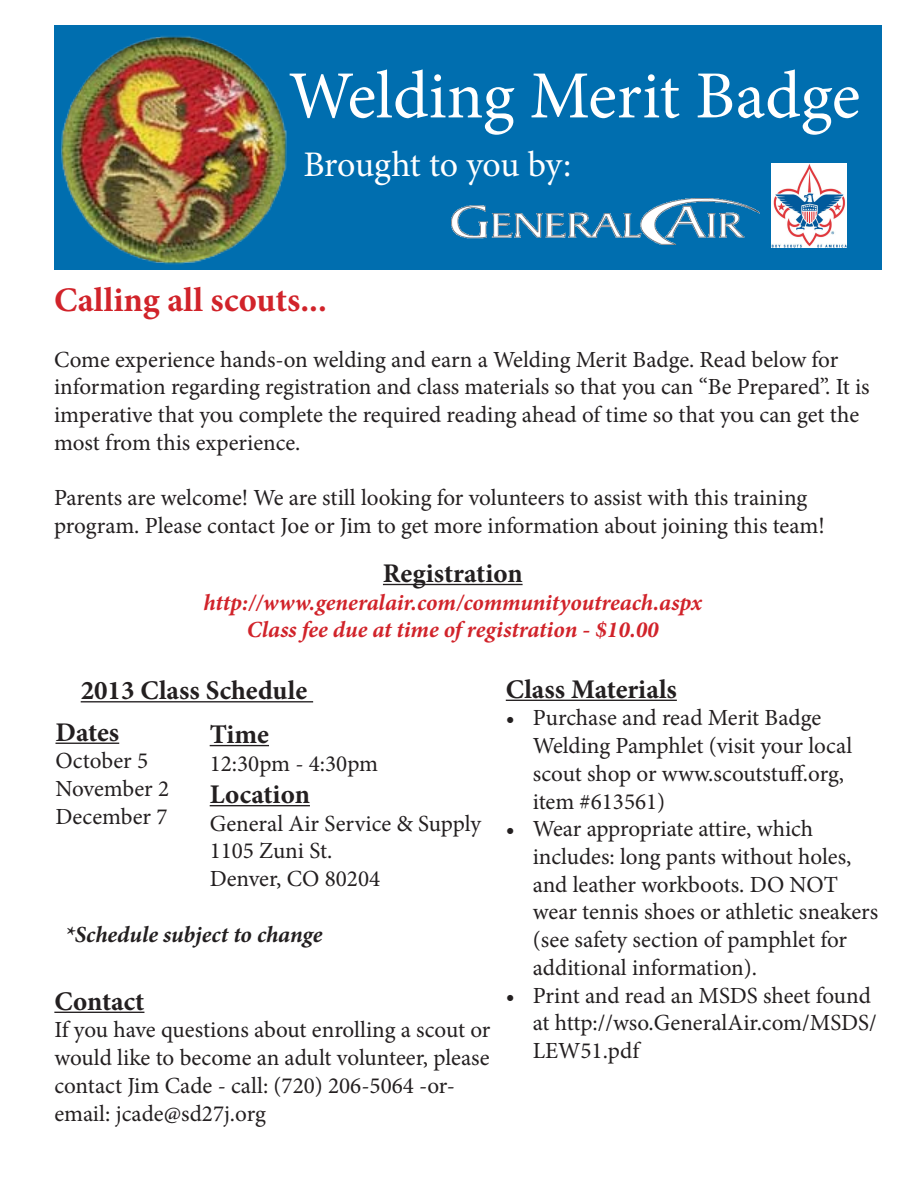
<style>
.page{position:relative;width:918px;height:1188px;background:#fff}
.page>*{position:absolute;margin:0;border:0;box-sizing:border-box;transform-origin:0 0}
.t1{font:67.35px "Minion Pro";color:#fff}
.t2{font:36px "Minion Pro";letter-spacing:-.01em;color:#fff}
.t3{font:700 34.5px "Minion Pro";letter-spacing:.005em;color:#d1232a}
.t4{font:700 27px "Minion Pro";color:#231f20}
.t5{font:23.1px/27.8px "Minion Pro";color:#231f20}
.t6{font:italic 700 23.1px "Minion Pro";letter-spacing:-.005em;color:#d1232a}
.t7{font:italic 700 23.1px "Minion Pro";letter-spacing:-.005em;color:#231f20}
</style>
<div class="page">
<div style="left:54px;top:25px;width:828px;height:245px;background:#006eaf"></div>
<img style="left:771px;top:164px;width:76px;height:84px">
<hr style="left:383px;top:584px;width:140px;height:1px;background:#231f20">
<hr style="left:81px;top:701px;width:232px;height:1px;background:#231f20">
<hr style="left:56px;top:743px;width:63px;height:1px;background:#231f20">
<hr style="left:210px;top:745px;width:59px;height:1px;background:#231f20">
<hr style="left:210px;top:805px;width:100px;height:1px;background:#231f20">
<hr style="left:506px;top:700px;width:171px;height:1px;background:#231f20">
<hr style="left:54px;top:1012px;width:90px;height:1px;background:#231f20">
<img style="left:452px;top:198px;width:307px;height:47px">
<img style="left:61px;top:36px;width:226px;height:228px">
<p class="t1" style="left:289px;top:51px;width:573px">Welding Merit Badge</p>
<p class="t2" style="left:303px;top:140px;width:269px">Brought to you by:</p>
<p class="t3" style="left:54px;top:276px;width:274px">Calling all scouts...</p>
<p class="t5" style="left:54px;top:346px;width:817px">Come experience hands-on welding and earn a Welding Merit Badge. Read below for information regarding registration and class materials so that you can “Be Prepared”. It is imperative that you complete the required reading ahead of time so that you can get the most from this experience.</p>
<p class="t5" style="left:54px;top:484px;width:772px">Parents are welcome! We are still looking for volunteers to assist with this training program. Please contact Joe or Jim to get more information about joining this team!</p>
<p class="t4" style="left:383px;top:554px;width:141px">Registration</p>
<p class="t6" style="left:203px;top:586px;width:500px">http://www.generalair.com/communityoutreach.aspx</p>
<p class="t6" style="left:247px;top:613px;width:413px">Class fee due at time of registration - $10.00</p>
<p class="t4" style="left:81px;top:671px;width:228px">2013 Class Schedule</p>
<p class="t4" style="left:56px;top:713px;width:65px">Dates</p>
<p class="t5" style="left:56px;top:747px;width:94px">October 5</p>
<p class="t5" style="left:56px;top:775px;width:115px">November 2</p>
<p class="t5" style="left:56px;top:803px;width:114px">December 7</p>
<p class="t4" style="left:506px;top:670px;width:173px">Class Materials</p>
<p class="t5" style="left:533px;top:704px;width:321px;text-indent:-27px">• Purchase and read Merit Badge<br>Welding Pamphlet (visit your local scout shop or www.scoutstuff.org, item #613561)</p>
<p class="t5" style="left:533px;top:815px;width:347px;text-indent:-27px">• Wear appropriate attire, which includes: long pants without holes, and leather workboots. DO NOT wear tennis shoes or athletic sneakers (see safety section of pamphlet for additional information).</p>
<p class="t5" style="left:533px;top:982px;width:345px;text-indent:-27px">• Print and read an MSDS sheet found at http://wso.GeneralAir.com/MSDS/<br>LEW51.pdf</p>
<p class="t4" style="left:210px;top:715px;width:61px">Time</p>
<p class="t5" style="left:210px;top:749px;width:170px">12:30pm - 4:30pm</p>
<p class="t4" style="left:210px;top:775px;width:102px">Location</p>
<p class="t5" style="left:210px;top:810px;width:273px">General Air Service &amp; Supply</p>
<p class="t5" style="left:210px;top:837px;width:124px">1105 Zuni St.</p>
<p class="t5" style="left:210px;top:865px;width:172px">Denver, CO 80204</p>
<p class="t7" style="left:65px;top:918px;width:259px">*Schedule subject to change</p>
<p class="t4" style="left:54px;top:982px;width:92px">Contact</p>
<p class="t5" style="left:54px;top:1016px;width:438px">If you have questions about enrolling a scout or would like to become an adult volunteer, please contact Jim Cade - call: (720) 206-5064 -or&shy;email: jcade@sd27j.org</p>
</div>
